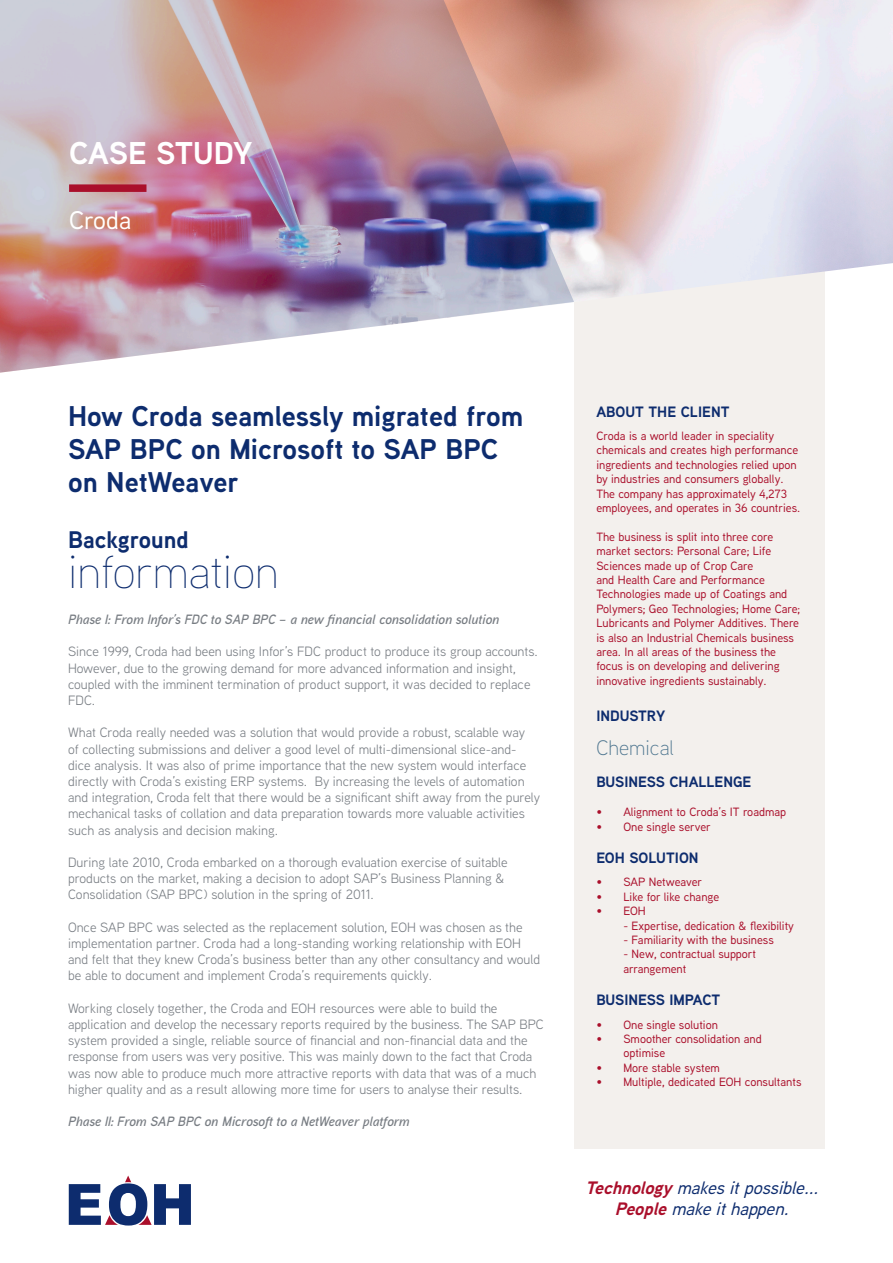
<style>
.page{position:relative;width:893px;height:1263px;background:#fff}
.page>*{position:absolute;margin:0;border:0;box-sizing:border-box;transform-origin:0 0}
.t1{font:100 46.5px "Aaux Next";color:#0d2c6e}
.t2{font:700 31.5px "Aaux Next";color:#fff}
.t3{font:700 28.5px/33px "Aaux Next";color:#0d2c6e}
.t4{font:500 25.5px "Aaux Next";color:#fff}
.t5{font:700 24px "Aaux Next";color:#0d2c6e}
.t6{font:300 21px "Aaux Next";color:#517891}
.t7{font:italic 500 18px "Aaux Next";color:#0d2c6e}
.t8{font:700 15px "Aaux Next";color:#0d2c6e}
.Copy{font:13.5px/16.2px "Aaux Next";color:#787d83}
.Copy-2{font:italic 600 13.5px "Aaux Next";color:#787d83}
.Side_bar_copy{font:500 12px/14.4px "Aaux Next";color:#aa0f2b}
.s1{font-weight:700;color:#aa0f2b}
</style>
<div class="page">
<div style="left:574px;top:252px;width:250px;height:896px;background:#f3f0ed"></div>
<img style="left:574px;top:0;width:319px;height:373px">
<img style="left:0;top:0;width:574px;height:373px">
<svg style="left:69px;top:1175px;width:122px;height:50px"></svg>
<div style="left:69px;top:184px;width:77px;height:8px;background:#aa0f2b"></div>
<p class="t2" style="left:69px;top:131px;width:185px">CASE STUDY</p>
<p class="t4" style="left:69px;top:203px;width:64px">Croda</p>
<p class="t3" style="left:68px;top:399px;width:457px">How Croda seamlessly migrated from<br>SAP BPC on Microsoft to SAP BPC on NetWeaver</p>
<p class="t5" style="left:68px;top:523px;width:122px">Background</p>
<p class="t1" style="left:68px;top:542px;width:212px">information</p>
<p class="Copy-2" style="left:68px;top:610px;width:433px">Phase I: From Infor’s FDC to SAP BPC – a new financial consolidation solution</p>
<p class="Copy" style="left:68px;top:643px;width:471px">Since 1999, Croda had been using Infor’s FDC product to produce its group accounts.<br>However, due to the growing demand for more advanced information and insight, coupled with the imminent termination of product support, it was decided to replace FDC.</p>
<p class="Copy" style="left:68px;top:724px;width:474px">What Croda really needed was a solution that would provide a robust, scalable way<br>of collecting submissions and deliver a good level of multi-dimensional slice-and&shy;dice analysis. It was also of prime importance that the new system would interface directly with Croda’s existing ERP systems. By increasing the levels of automation and integration, Croda felt that there would be a significant shift away from the purely mechanical tasks of collation and data preparation towards more valuable activities such as analysis and decision making.</p>
<p class="Copy" style="left:68px;top:854px;width:441px">During late 2010, Croda embarked on a thorough evaluation exercise of suitable products on the market, making a decision to adopt SAP’s Business Planning &amp;<br>Consolidation (SAP BPC) solution in the spring of 2011.</p>
<p class="Copy" style="left:68px;top:918px;width:474px">Once SAP BPC was selected as the replacement solution, EOH was chosen as the implementation partner. Croda had a long-standing working relationship with EOH and felt that they knew Croda’s business better than any other consultancy and would be able to document and implement Croda’s requirements quickly.</p>
<p class="Copy" style="left:68px;top:999px;width:477px">Working closely together, the Croda and EOH resources were able to build the application and develop the necessary reports required by the business. The SAP BPC system provided a single, reliable source of financial and non-financial data and the response from users was very positive. This was mainly down to the fact that Croda was now able to produce much more attractive reports with data that was of a much higher quality and as a result allowing more time for users to analyse their results.</p>
<p class="Copy-2" style="left:68px;top:1112px;width:343px">Phase II: From SAP BPC on Microsoft to a NetWeaver platform</p>
<p class="t8" style="left:596px;top:401px;width:135px">ABOUT THE CLIENT</p>
<p class="Side_bar_copy" style="left:596px;top:428px;width:205px">Croda is a world leader in speciality chemicals and creates high performance ingredients and technologies relied upon by industries and consumers globally.<br>The company has approximately 4,273 employees, and operates in 36 countries.</p>
<p class="Side_bar_copy" style="left:596px;top:529px;width:205px">The business is split into three core market sectors: Personal Care; Life Sciences made up of Crop Care<br>and Health Care and Performance Technologies made up of Coatings and Polymers; Geo Technologies; Home Care; Lubricants and Polymer Additives. There is also an Industrial Chemicals business area. In all areas of the business the focus is on developing and delivering innovative ingredients sustainably.</p>
<p class="t8" style="left:596px;top:705px;width:70px">INDUSTRY</p>
<p class="t6" style="left:596px;top:734px;width:79px">Chemical</p>
<p class="t8" style="left:596px;top:772px;width:157px">BUSINESS CHALLENGE</p>
<p class="Side_bar_copy" style="left:596px;top:804px;width:191px">• Alignment to Croda’s IT roadmap</p>
<p class="Side_bar_copy" style="left:596px;top:819px;width:116px">• One single server</p>
<p class="t8" style="left:596px;top:847px;width:104px">EOH SOLUTION</p>
<p class="Side_bar_copy" style="left:596px;top:875px;width:107px">• SAP Netweaver</p>
<p class="Side_bar_copy" style="left:596px;top:889px;width:124px">• Like for like change</p>
<p class="Side_bar_copy" style="left:596px;top:903px;width:51px">• EOH</p>
<p class="Side_bar_copy" style="left:623px;top:918px;width:172px">- Expertise, dedication &amp; flexibility</p>
<p class="Side_bar_copy" style="left:623px;top:932px;width:152px">- Familiarity with the business</p>
<p class="Side_bar_copy" style="left:623px;top:947px;width:134px">- New, contractual support arrangement</p>
<p class="t8" style="left:596px;top:989px;width:125px">BUSINESS IMPACT</p>
<p class="Side_bar_copy" style="left:596px;top:1017px;width:123px">• One single solution</p>
<p class="Side_bar_copy" style="left:623px;top:1031px;width:140px;text-indent:-27px">• Smoother consolidation and optimise</p>
<p class="Side_bar_copy" style="left:596px;top:1060px;width:125px">• More stable system</p>
<p class="Side_bar_copy" style="left:596px;top:1074px;width:207px">• Multiple, dedicated EOH consultants</p>
<p class="t7" style="left:585px;top:1175px;width:240px"><span class="s1">Technology</span> makesitpossible...</p>
<p class="t7" style="left:615px;top:1197px;width:181px"><span class="s1">People</span> makeithappen.</p>
</div>
